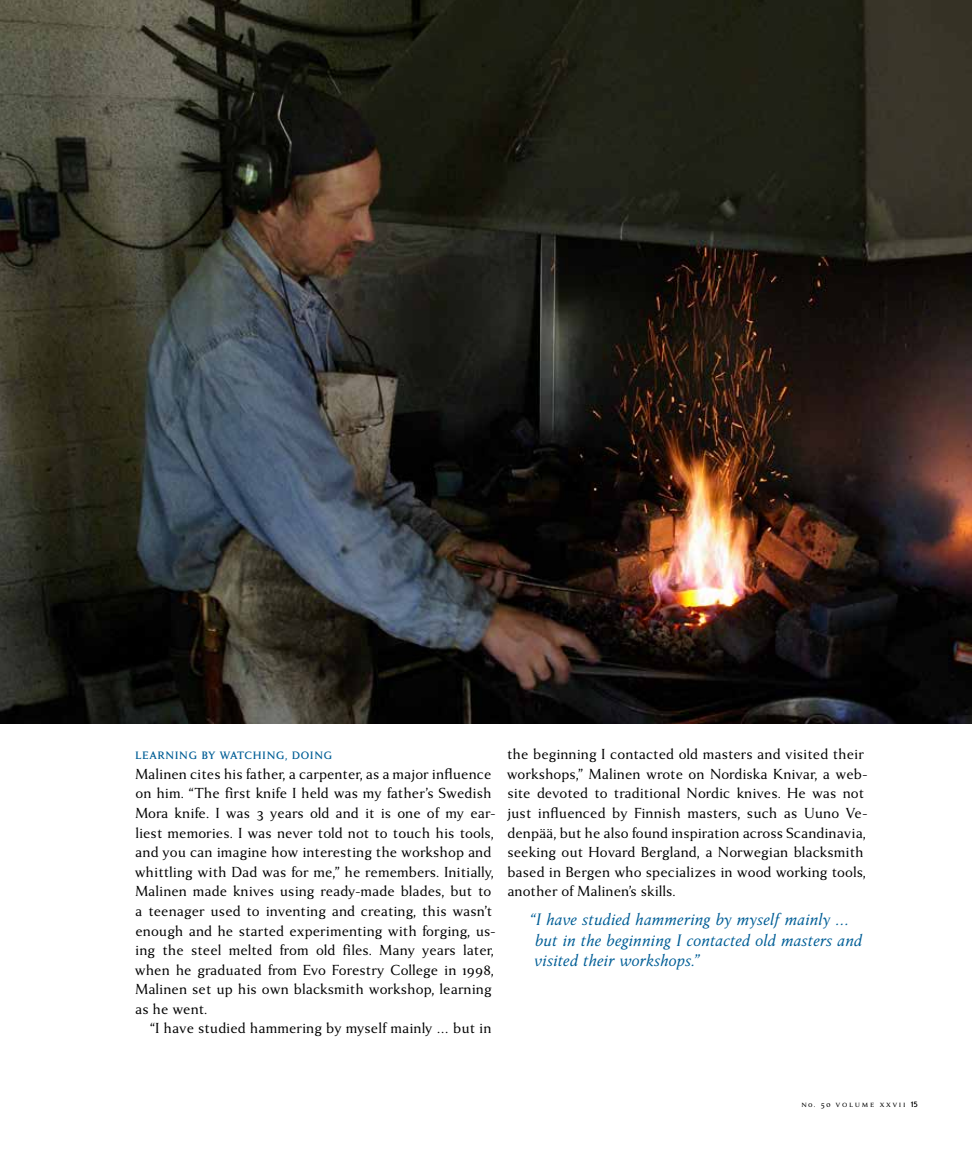
<style>
.page{position:relative;width:972px;height:1161px;background:#fff}
.page>*{position:absolute;margin:0;border:0;box-sizing:border-box;transform-origin:0 0}
.t1{font:italic 18px/20.2px "Anziano";letter-spacing:-.01em;color:#005e96}
.t2{font:15.75px/19.6px "Anziano";color:#000}
.t3{font:700 11.7px "Anziano";letter-spacing:.05em;color:#005e96}
.t4{font:9px "Anziano Small Caps";letter-spacing:.12em;color:#000}
.s1{font-family:"Anziano"}
.s2{font-family:"Malmo Sans";font-weight:700;font-size:7.5px}
</style>
<div class="page">
<img style="left:0;top:0;width:972px;height:724px">
<p class="t3" style="left:135px;top:749px;width:198px">LEARNING BY WATCHING, DOING</p>
<p class="t2" style="left:135px;top:764px;width:362px">Malinen cites his father, a carpenter, as a major influence on him. “The first knife I held was my father’s Swedish Mora knife. I was 3 years old and it is one of my ear&shy;liest memories. I was never told not to touch his tools, and you can imagine how interesting the workshop and whittling with Dad was for me,” he remembers. Initially, Malinen made knives using ready-made blades, but to a teenager used to inventing and creating, this wasn’t enough and he started experimenting with forging, us&shy;ing the steel melted from old files. Many years later, when he graduated from Evo Forestry College in 1998, Malinen set up his own blacksmith workshop, learning as he went.</p>
<p class="t2" style="left:150px;top:1019px;width:343px">“I have studied hammering by myself mainly … but in</p>
<p class="t2" style="left:507px;top:745px;width:362px">the beginning I contacted old masters and visited their workshops,” Malinen wrote on Nordiska Knivar, a web&shy;site devoted to traditional Nordic knives. He was not just influenced by Finnish masters, such as Uuno Ve&shy;denpää, but he also found inspiration across Scandinavia, seeking out Hovard Bergland, a Norwegian blacksmith based in Bergen who specializes in wood working tools, another of Malinen’s skills.</p>
<p class="t1" style="left:531px;top:910px;width:334px">“I have studied hammering by myself mainly … but in the beginning I contacted old masters and visited their workshops.”</p>
<p class="t4" style="left:801px;top:1099px;width:119px">n<span class="s1">o</span>. 50 volume xxvii <span class="s2">15</span></p>
</div>
